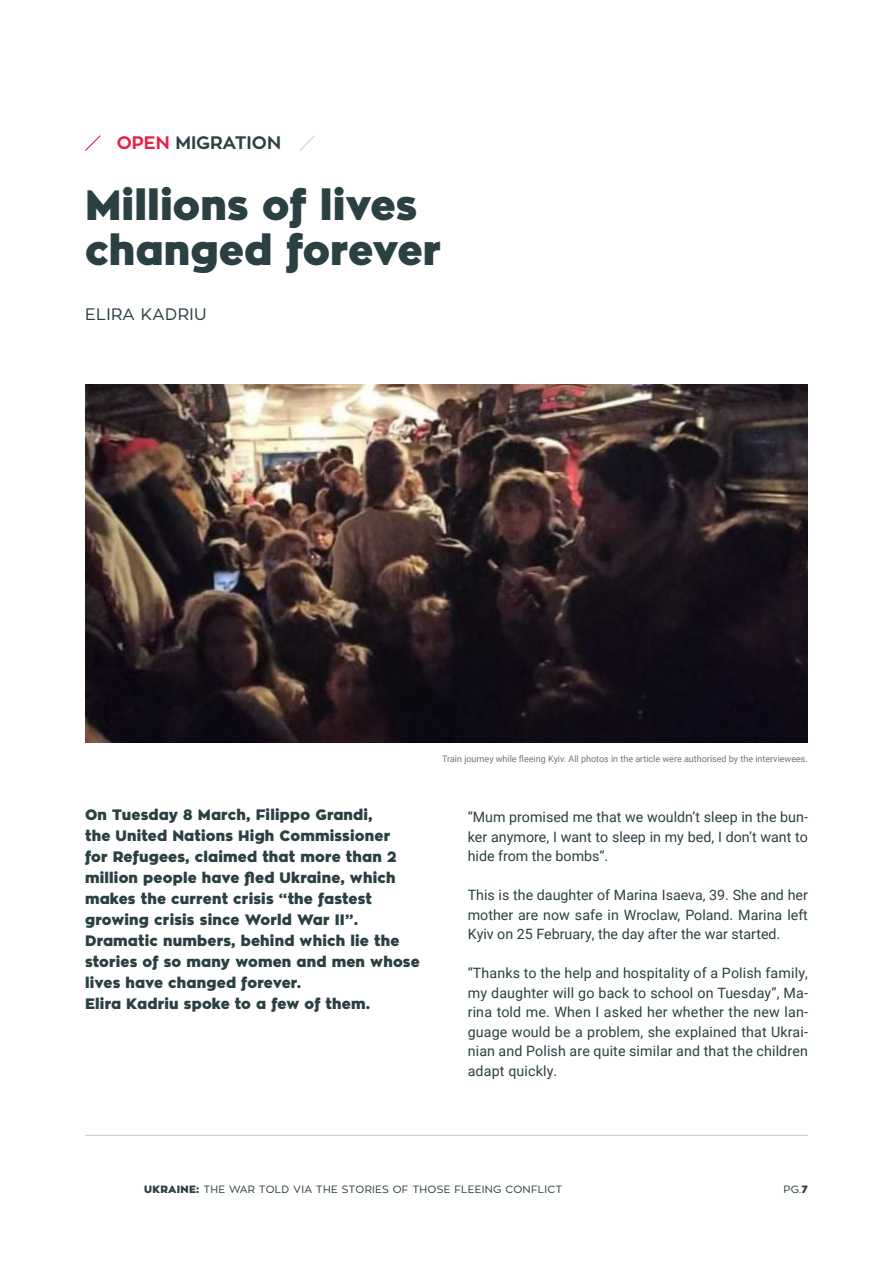
<style>
.page{position:relative;width:893px;height:1263px;background:#fff}
.page>*{position:absolute;margin:0;border:0;box-sizing:border-box;transform-origin:0 0}
.t1{font:900 42px/45px "Zona Pro";color:#2b4042}
.t2{font:700 18px "Zona Pro";color:#2c4143}
.t3{font:16.5px "Zona Pro";letter-spacing:.025em;color:#2b4042}
.t4{font:900 15px/21px "Zona Pro";letter-spacing:.01em;color:#2b4042}
.t5{font:14.25px/19.5px "Roboto";color:#2b4042;text-align:justify}
.t6{font:10.5px "Zona Pro";letter-spacing:.025em;color:#2b4042}
.t7{font:9px "Roboto";color:#6b797b}
.s1{color:#ec1b46}
.s2{font-weight:900}
</style>
<div class="page">
<hr style="left:85px;top:1135px;width:723px;height:1px;background:#ccd1d4">
<svg style="left:85px;top:135px;width:16px;height:16px"></svg>
<svg style="left:299px;top:135px;width:16px;height:16px"></svg>
<img style="left:85px;top:384px;width:723px;height:358px">
<p class="t2" style="left:117px;top:131px;width:166px"><span class="s1">OPEN</span> MIGRATION</p>
<h1 class="t1" style="left:85px;top:184px;width:358px">Millions of lives changed forever</h1>
<p class="t3" style="left:85px;top:303px;width:123px">ELIRA KADRIU</p>
<p class="t7" style="left:442px;top:752px;width:367px">Train journey while fleeing Kyiv. All photos in the article were authorised by the interviewees.</p>
<p class="t4" style="left:85px;top:804px;width:336px">On Tuesday 8 March, Filippo Grandi,<br>the United Nations High Commissioner<br>for Refugees, claimed that more than 2 million people have fled Ukraine, which makes the current crisis “the fastest growing crisis since World War II”.<br>Dramatic numbers, behind which lie the stories of so many women and men whose lives have changed forever.<br>Elira Kadriu spoke to a few of them.</p>
<p class="t5" style="left:468px;top:807px;width:342px">“Mum promised me that we wouldn’t sleep in the bun&shy;ker anymore, I want to sleep in my bed, I don’t want to hide from the bombs“.</p>
<p class="t5" style="left:468px;top:885px;width:342px">This is the daughter of Marina Isaeva, 39. She and her mother are now safe in Wroclaw, Poland. Marina left Kyiv on 25 February, the day after the war started.</p>
<p class="t5" style="left:468px;top:963px;width:342px">“Thanks to the help and hospitality of a Polish family, my daughter will go back to school on Tuesday”, Ma&shy;rina told me. When I asked her whether the new lan&shy;guage would be a problem, she explained that Ukrai&shy;nian and Polish are quite similar and that the children adapt quickly.</p>
<p class="t6" style="left:144px;top:1183px;width:420px"><span class="s2">UKRAINE:</span> THE WAR TOLD VIA THE STORIES OF THOSE FLEEING CONFLICT</p>
<p class="t6" style="left:783px;top:1183px;width:26px">PG.<span class="s2">7</span></p>
</div>
